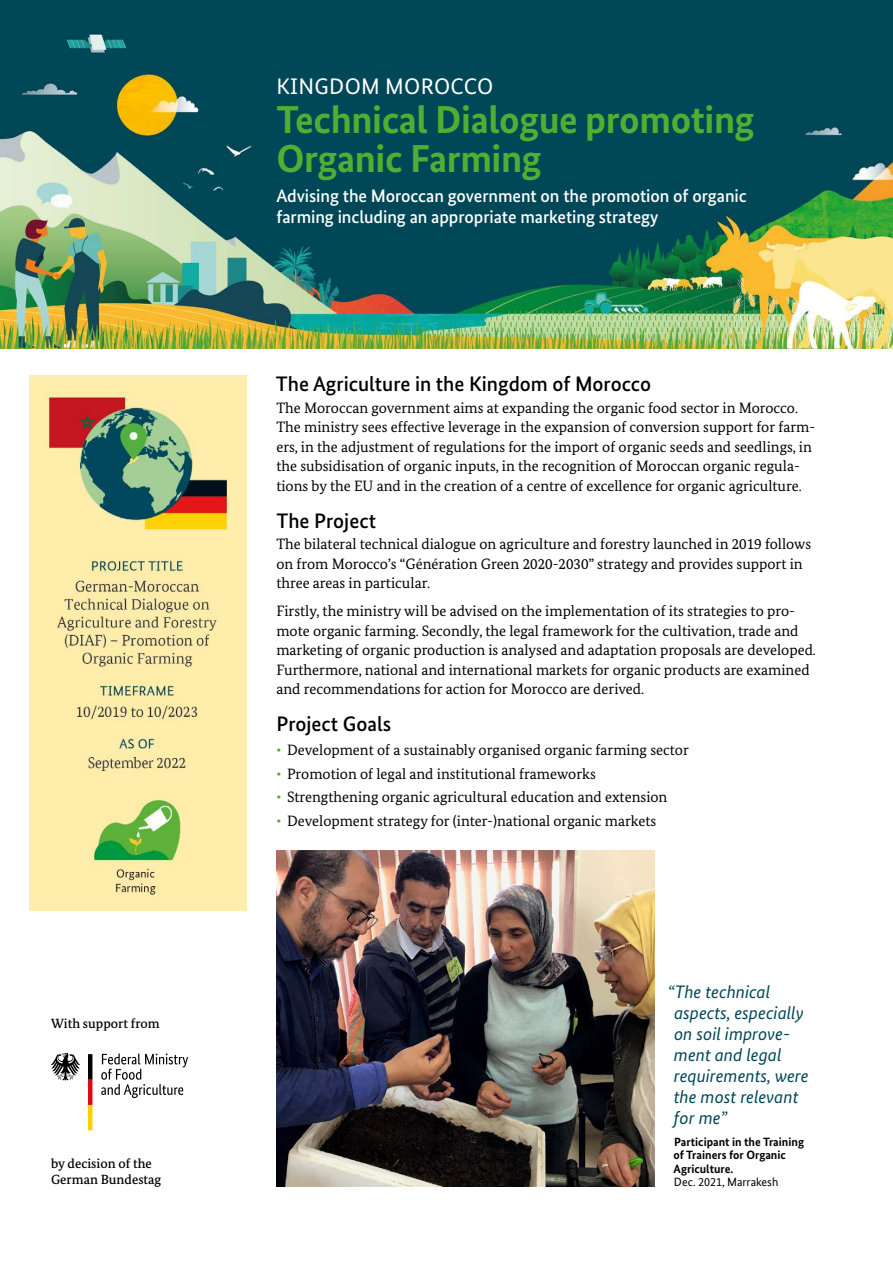
<style>
.page{position:relative;width:893px;height:1263px;background:#fff}
.page>*{position:absolute;margin:0;border:0;box-sizing:border-box;transform-origin:0 0}
.Headline_1{font:700 39px/39px "Bundes Sans";letter-spacing:-.01em;color:#52ae32}
.Countryname{font:22.5px "Bundes Sans";letter-spacing:.01em;color:#fff}
.Headline_2{font:500 21px "Bundes Sans";color:#000}
.Lead_1{font:500 18px/21px "Bundes Sans";letter-spacing:-.005em;color:#fff}
.t1{font:italic 18px/21px "Bundes Sans";color:#004757}
.Fliesstext{font:15px/19.5px "Bundes Serif";color:#000}
.Bulletpoints{font:15px "Bundes Serif";color:#000}
.t2{font:500 13.35px/16px "Bundes Serif";color:#000}
.t3{font:700 12px/13.5px "Bundes Sans";color:#000}
.t4{font:12px "Bundes Sans";color:#000}
.s1{color:#52ae32}
</style>
<div class="page">
<img style="left:0;top:0;width:893px;height:1187px">
<p class="t2" style="left:51px;top:1015px;width:110px">With support from</p>
<p class="t2" style="left:51px;top:1155px;width:112px">by decision of the<br>German Bundestag</p>
<p class="Countryname" style="left:277px;top:73px;width:218px">KINGDOM MOROCCO</p>
<h1 class="Headline_1" style="left:276px;top:100px;width:480px">Technical Dialogue promoting<br>Organic Farming</h1>
<p class="Lead_1" style="left:276px;top:185px;width:472px">Advising the Moroccan government on the promotion of organic farming including an appropriate marketing strategy</p>
<h2 class="Headline_2" style="left:276px;top:371px;width:377px">The Agriculture in the Kingdom of Morocco</h2>
<p class="Fliesstext" style="left:276px;top:398px;width:540px">The Moroccan government aims at expanding the organic food sector in Morocco.<br>The ministry sees effective leverage in the expansion of conversion support for farm&shy;ers, in the adjustment of regulations for the import of organic seeds and seedlings, in the subsidisation of organic inputs, in the recognition of Moroccan organic regula&shy;tions by the EU and in the creation of a centre of excellence for organic agriculture.</p>
<h2 class="Headline_2" style="left:276px;top:508px;width:101px">The Project</h2>
<p class="Fliesstext" style="left:276px;top:534px;width:536px">The bilateral technical dialogue on agriculture and forestry launched in 2019 follows on from Morocco’s “Génération Green 2020-2030” strategy and provides support in three areas in particular.</p>
<p class="Fliesstext" style="left:276px;top:601px;width:541px">Firstly, the ministry will be advised on the implementation of its strategies to pro&shy;mote organic farming. Secondly, the legal framework for the cultivation, trade and marketing of organic production is analysed and adaptation proposals are developed.<br>Furthermore, national and international markets for organic products are examined and recommendations for action for Morocco are derived.</p>
<h2 class="Headline_2" style="left:276px;top:711px;width:116px">Project Goals</h2>
<p class="Bulletpoints" style="left:276px;top:741px;width:414px"><span class="s1">•</span> Development of a sustainably organised organic farming sector</p>
<p class="Bulletpoints" style="left:276px;top:764px;width:321px"><span class="s1">•</span> Promotion of legal and institutional frameworks</p>
<p class="Bulletpoints" style="left:276px;top:788px;width:392px"><span class="s1">•</span> Strengthening organic agricultural education and extension</p>
<p class="Bulletpoints" style="left:276px;top:812px;width:381px"><span class="s1">•</span> Development strategy for (inter-)national organic markets</p>
<p class="t1" style="left:674px;top:981px;width:136px;text-indent:-6px">“The technical aspects, especially on soil improve&shy;ment and legal requirements, were the most relevant for me”</p>
<p class="t3" style="left:674px;top:1135px;width:132px">Participant in the Training of Trainers for Organic<br>Agriculture.</p>
<p class="t4" style="left:674px;top:1175px;width:106px">Dec. 2021, Marrakesh</p>
</div>
